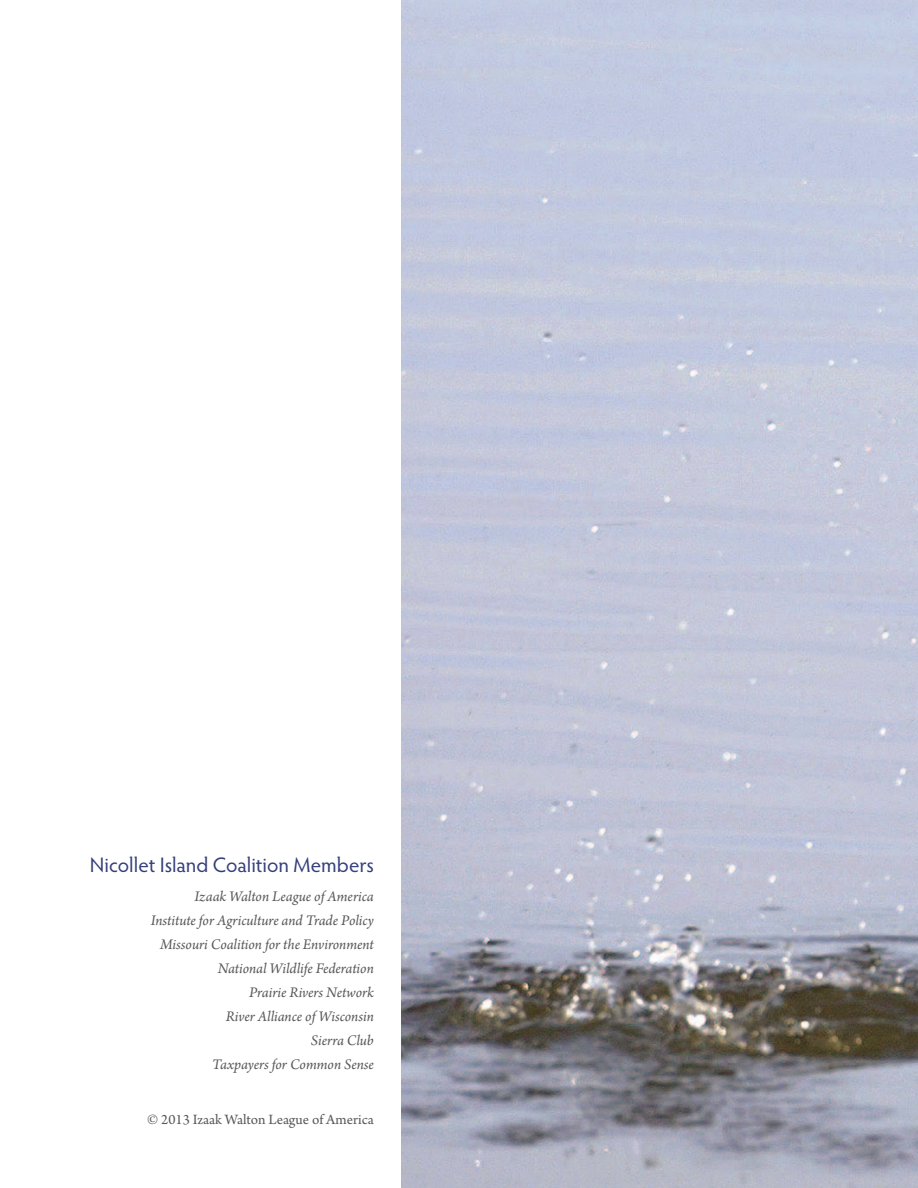
<style>
.page{position:relative;width:918px;height:1188px;background:#fff}
.page>*{position:absolute;margin:0;border:0;box-sizing:border-box;transform-origin:0 0}
.subhead_1{font:21px "Hypatia Sans Pro";color:#343f7a}
.body_copy{font:italic 15.45px "Arno Pro";letter-spacing:-.005em;color:#57585a}
.body_copy_no_space_b{font:15px "Arno Pro";color:#57585a}
</style>
<div class="page">
<img style="left:401px;top:0;width:517px;height:1188px">
<p class="subhead_1" style="left:90px;top:851px;width:285px">Nicollet Island Coalition Members</p>
<p class="body_copy" style="left:194px;top:887px;width:181px">Izaak Walton League of America</p>
<p class="body_copy" style="left:151px;top:911px;width:224px">Institute for Agriculture and Trade Policy</p>
<p class="body_copy" style="left:160px;top:935px;width:215px">Missouri Coalition for the Environment</p>
<p class="body_copy" style="left:218px;top:959px;width:158px">National Wildlife Federation</p>
<p class="body_copy" style="left:249px;top:983px;width:126px">Prairie Rivers Network</p>
<p class="body_copy" style="left:226px;top:1007px;width:150px">River Alliance of Wisconsin</p>
<p class="body_copy" style="left:311px;top:1031px;width:64px">Sierra Club</p>
<p class="body_copy" style="left:212px;top:1055px;width:163px">Taxpayers for Common Sense</p>
<p class="body_copy_no_space_b" style="left:147px;top:1111px;width:228px">© 2013 Izaak Walton League of America</p>
</div>
